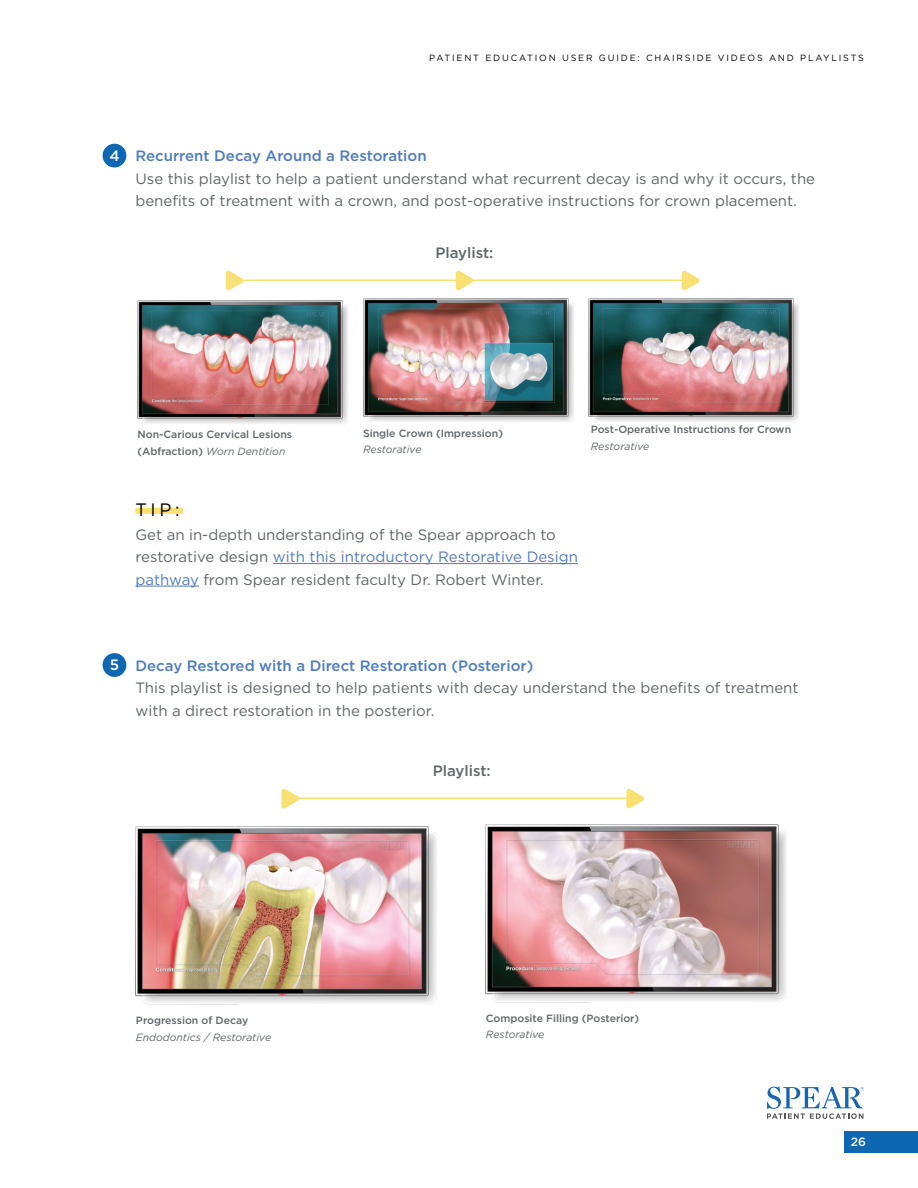
<style>
.page{position:relative;width:918px;height:1188px;background:#fff}
.page>*{position:absolute;margin:0;border:0;box-sizing:border-box;transform-origin:0 0}
.t1{font:18px "Gotham";color:#000}
.t2{font:15px/22.5px "Gotham";color:#606569}
.t3{font:500 15px "Gotham";color:#507bbc}
.t4{font:500 15px "Gotham";color:#606569}
.t5{font:500 15px "Gotham";color:#fff}
.t6{font:500 12px "Gotham";color:#fff}
.t7{font:500 10.5px/16.5px "Gotham";color:#606569}
.t8{font:italic 10.5px "Gotham";color:#606569}
.t9{font:9px "Gotham";letter-spacing:.2em;color:#000}
.s1{font-weight:400;font-style:italic}
.s2{color:#507bbc}
</style>
<div class="page">
<div style="left:845px;top:1131px;width:73px;height:21px;background:#0e67b0"></div>
<svg style="left:767px;top:1087px;width:97px;height:32px"></svg>
<div style="left:135px;top:508px;width:48px;height:6px;background:#f9e072"></div>
<hr style="left:273px;top:563px;width:305px;height:1px;background:#507bbc">
<hr style="left:135px;top:586px;width:64px;height:1px;background:#507bbc">
<div style="left:103px;top:144px;width:23px;height:23px;background:#0e67b0;border-radius:50%"></div>
<div style="left:103px;top:653px;width:23px;height:24px;background:#0e67b0;border-radius:50%"></div>
<img style="left:136px;top:827px;width:301px;height:177px">
<img style="left:486px;top:825px;width:301px;height:177px">
<hr style="left:290px;top:797px;width:345px;height:2px;background:#f9e072">
<svg style="left:281px;top:789px;width:18px;height:19px"></svg>
<svg style="left:626px;top:789px;width:18px;height:19px"></svg>
<img style="left:137px;top:300px;width:212px;height:124px">
<img style="left:589px;top:299px;width:211px;height:124px">
<img style="left:363px;top:299px;width:211px;height:124px">
<hr style="left:234px;top:280px;width:457px;height:1px;background:#f9e072">
<svg style="left:226px;top:271px;width:17px;height:19px"></svg>
<svg style="left:456px;top:271px;width:17px;height:19px"></svg>
<svg style="left:682px;top:271px;width:17px;height:19px"></svg>
<p class="t9" style="left:429px;top:52px;width:436px">PATIENT EDUCATION USER GUIDE: CHAIRSIDE VIDEOS AND PLAYLISTS</p>
<p class="t5" style="left:109px;top:146px;width:12px">4</p>
<p class="t3" style="left:135px;top:146px;width:293px">Recurrent Decay Around a Restoration</p>
<p class="t2" style="left:135px;top:167px;width:681px">Use this playlist to help a patient understand what recurrent decay is and why it occurs, the benefits of treatment with a crown, and post-operative instructions for crown placement.</p>
<p class="t4" style="left:435px;top:243px;width:60px">Playlist:</p>
<p class="t7" style="left:137px;top:426px;width:156px">Non-Carious Cervical Lesions (Abfraction) <span class="s1">Worn Dentition</span></p>
<p class="t7" style="left:363px;top:425px;width:141px">Single Crown (Impression)</p>
<p class="t8" style="left:363px;top:443px;width:60px">Restorative</p>
<p class="t7" style="left:591px;top:421px;width:202px">Post-Operative Instructions for Crown</p>
<p class="t8" style="left:591px;top:439px;width:60px">Restorative</p>
<p class="t1" style="left:135px;top:498px;width:46px">TIP:</p>
<p class="t2" style="left:135px;top:523px;width:444px">Get an in-depth understanding of the Spear approach to restorative design <span class="s2">with this introductory Restorative Design pathway</span> from Spear resident faculty Dr. Robert Winter.</p>
<p class="t5" style="left:110px;top:655px;width:11px">5</p>
<p class="t3" style="left:135px;top:656px;width:399px">Decay Restored with a Direct Restoration (Posterior)</p>
<p class="t2" style="left:135px;top:676px;width:665px">This playlist is designed to help patients with decay understand the benefits of treatment with a direct restoration in the posterior.</p>
<p class="t4" style="left:433px;top:761px;width:60px">Playlist:</p>
<p class="t7" style="left:136px;top:1012px;width:114px">Progression of Decay</p>
<p class="t8" style="left:136px;top:1030px;width:137px">Endodontics / Restorative</p>
<p class="t7" style="left:486px;top:1010px;width:155px">Composite Filling (Posterior)</p>
<p class="t8" style="left:486px;top:1028px;width:60px">Restorative</p>
<p class="t6" style="left:851px;top:1134px;width:17px">26</p>
</div>
